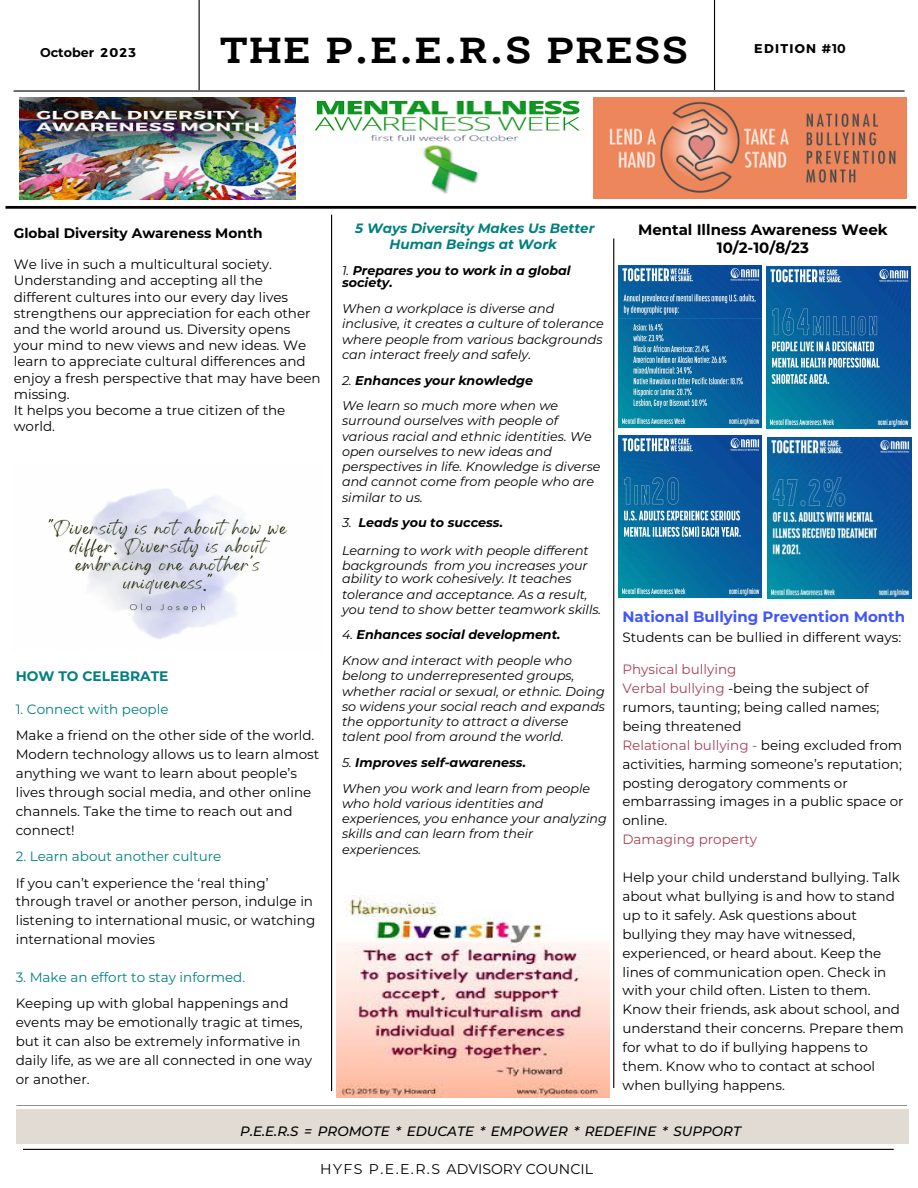
<style>
.page{position:relative;width:918px;height:1188px;background:#fff}
.page>*{position:absolute;margin:0;border:0;box-sizing:border-box;transform-origin:0 0}
.t1{font:700 39.45px "Ernestine Offc Pro";letter-spacing:.04em;color:#000}
.t2{font:700 15px/18px "Montserrat";color:#000;text-align:center}
.t3{font:700 15px "Montserrat";color:#4055ff}
.t4{font:14.1px "Montserrat";color:#000}
.t5{font:700 13.8px "Montserrat";color:#000}
.t6{font:700 13.8px "Montserrat";color:#008080}
.t7{font:13.5px/18.9px "Montserrat";color:#000}
.t8{font:13.5px "Montserrat";color:#008080}
.t9{font:italic 500 13.5px "Montserrat";color:#000}
.t10{font:italic 700 13.5px/16.2px "Montserrat";color:#008080;text-align:center}
.t11{font:13.5px "Montserrat";color:#aa4055}
.t12{font:italic 12.75px/15.3px "Montserrat";color:#000}
.t13{font:italic 700 12.75px/12.5px "Montserrat";color:#000}
.t14{font:700 12.75px "Montserrat";color:#000}
.t15{font:700 12.75px "Montserrat";letter-spacing:.1em;color:#000}
.s1{font-weight:400}
.s2{font-weight:700}
.s3{color:#aa4055}
</style>
<div class="page">
<hr style="left:14px;top:90px;width:891px;height:2px;background:#000">
<hr style="left:199px;top:0;width:1px;height:90px;background:#000">
<hr style="left:714px;top:0;width:1px;height:90px;background:#000">
<div style="left:16px;top:1109px;width:893px;height:35px;background:#e1dbd3"></div>
<hr style="left:23px;top:1149px;width:871px;height:1px;background:#000">
<hr style="left:16px;top:1105px;width:891px;height:1px;background:#000">
<hr style="left:331px;top:215px;width:1px;height:876px;background:#000">
<hr style="left:5px;top:206px;width:911px;height:2px;background:#000">
<hr style="left:613px;top:238px;width:1px;height:850px;background:#000">
<img style="left:20px;top:98px;width:276px;height:102px">
<img style="left:594px;top:97px;width:313px;height:101px">
<img style="left:314px;top:100px;width:266px;height:94px">
<img style="left:337px;top:895px;width:273px;height:202px">
<img style="left:48px;top:488px;width:240px;height:151px">
<img style="left:619px;top:266px;width:143px;height:162px">
<img style="left:767px;top:266px;width:143px;height:162px">
<img style="left:618px;top:436px;width:143px;height:162px">
<img style="left:768px;top:437px;width:143px;height:162px">
<h1 class="t1" style="left:220px;top:33px;width:470px">THE P.E.E.R.S PRESS</h1>
<p class="t14" style="left:40px;top:43px;width:97px">October 2023</p>
<p class="t15" style="left:754px;top:40px;width:93px">EDITION #10</p>
<p class="t5" style="left:14px;top:223px;width:250px">Global Diversity Awareness Month</p>
<p class="t7" style="left:14px;top:256px;width:309px;line-height:16.2px">We live in such a multicultural society.<br>Understanding and accepting all the different cultures into our every day lives strengthens our appreciation for each other and the world around us. Diversity opens your mind to new views and new ideas. We learn to appreciate cultural differences and enjoy a fresh perspective that may have been missing.<br>It helps you become a true citizen of the world.</p>
<p class="t6" style="left:16px;top:666px;width:154px">HOW TO CELEBRATE</p>
<p class="t8" style="left:16px;top:700px;width:154px">1. Connect with people</p>
<p class="t7" style="left:16px;top:726px;width:305px">Make a friend on the other side of the world.<br>Modern technology allows us to learn almost anything we want to learn about people’s lives through social media, and other online channels. Take the time to reach out and connect!</p>
<p class="t8" style="left:16px;top:847px;width:207px">2. Learn about another culture</p>
<p class="t7" style="left:16px;top:873px;width:301px">If you can’t experience the ‘real thing’ through travel or another person, indulge in listening to international music, or watching international movies</p>
<p class="t8" style="left:16px;top:968px;width:231px">3. Make an effort to stay informed.</p>
<p class="t7" style="left:16px;top:994px;width:298px">Keeping up with global happenings and events may be emotionally tragic at times, but it can also be extremely informative in daily life, as we are all connected in one way or another.</p>
<p class="t10" style="left:355px;top:219px;width:241px">5 Ways Diversity Makes Us Better<br>Human Beings at Work</p>
<p class="t13" style="left:342px;top:264px;width:230px"><span class="s1">1.</span> Prepares you to work in a global society.</p>
<p class="t12" style="left:342px;top:301px;width:263px">When a workplace is diverse and inclusive, it creates a culture of tolerance where people from various backgrounds can interact freely and safely.</p>
<p class="t12" style="left:342px;top:367px;width:218px;line-height:25.7px">2. <span class="s2">Enhances your knowledge<br></span>We learn so much more when we</p>
<p class="t12" style="left:342px;top:413px;width:260px">surround ourselves with people of various racial and ethnic identities. We open ourselves to new ideas and perspectives in life. Knowledge is diverse and cannot come from people who are similar to us.</p>
<p class="t12" style="left:342px;top:508px;width:248px;line-height:27.8px">3. <span class="s2">Leads you to success.<br></span>Learning to work with people different</p>
<p class="t12" style="left:342px;top:559px;width:247px;line-height:13px">backgrounds from you increases your ability to work cohesively. It teaches</p>
<p class="t12" style="left:342px;top:586px;width:261px">tolerance and acceptance. As a result, you tend to show better teamwork skills.</p>
<p class="t12" style="left:342px;top:622px;width:232px;line-height:25.7px">4. <span class="s2">Enhances social development.<br></span>Know and interact with people who</p>
<p class="t12" style="left:342px;top:668px;width:265px">belong to underrepresented groups, whether racial or sexual, or ethnic. Doing so widens your social reach and expands the opportunity to attract a diverse talent pool from around the world.</p>
<p class="t12" style="left:342px;top:749px;width:250px;line-height:25.7px">5. <span class="s2">Improves self-awareness.<br></span>When you work and learn from people</p>
<p class="t12" style="left:342px;top:795px;width:266px">who hold various identities and experiences, you enhance your analyzing skills and can learn from their experiences.</p>
<p class="t2" style="left:638px;top:220px;width:251px">Mental Illness Awareness Week<br>10/2-10/8/23</p>
<p class="t3" style="left:622px;top:606px;width:284px">National Bullying Prevention Month</p>
<p class="t7" style="left:622px;top:627px;width:280px">Students can be bullied in different ways:</p>
<p class="t7" style="left:622px;top:659px;width:283px"><span class="s3">Physical bullying<br>Verbal bullying</span> -being the subject of rumors, taunting; being called names; being threatened<br><span class="s3">Relational bullying -</span> being excluded from activities, harming someone’s reputation; posting derogatory comments or embarrassing images in a public space or online.</p>
<p class="t11" style="left:622px;top:830px;width:136px">Damaging property</p>
<p class="t7" style="left:622px;top:867px;width:283px">Help your child understand bullying. Talk about what bullying is and how to stand up to it safely. Ask questions about bullying they may have witnessed, experienced, or heard about. Keep the lines of communication open. Check in with your child often. Listen to them.<br>Know their friends, ask about school, and understand their concerns. Prepare them for what to do if bullying happens to them. Know who to contact at school when bullying happens.</p>
<p class="t9" style="left:240px;top:1123px;width:502px">P.E.E.R.S = PROMOTE * EDUCATE * EMPOWER * REDEFINE * SUPPORT</p>
<p class="t4" style="left:320px;top:1161px;width:275px">HYFS P.E.E.R.S ADVISORY COUNCIL</p>
</div>
